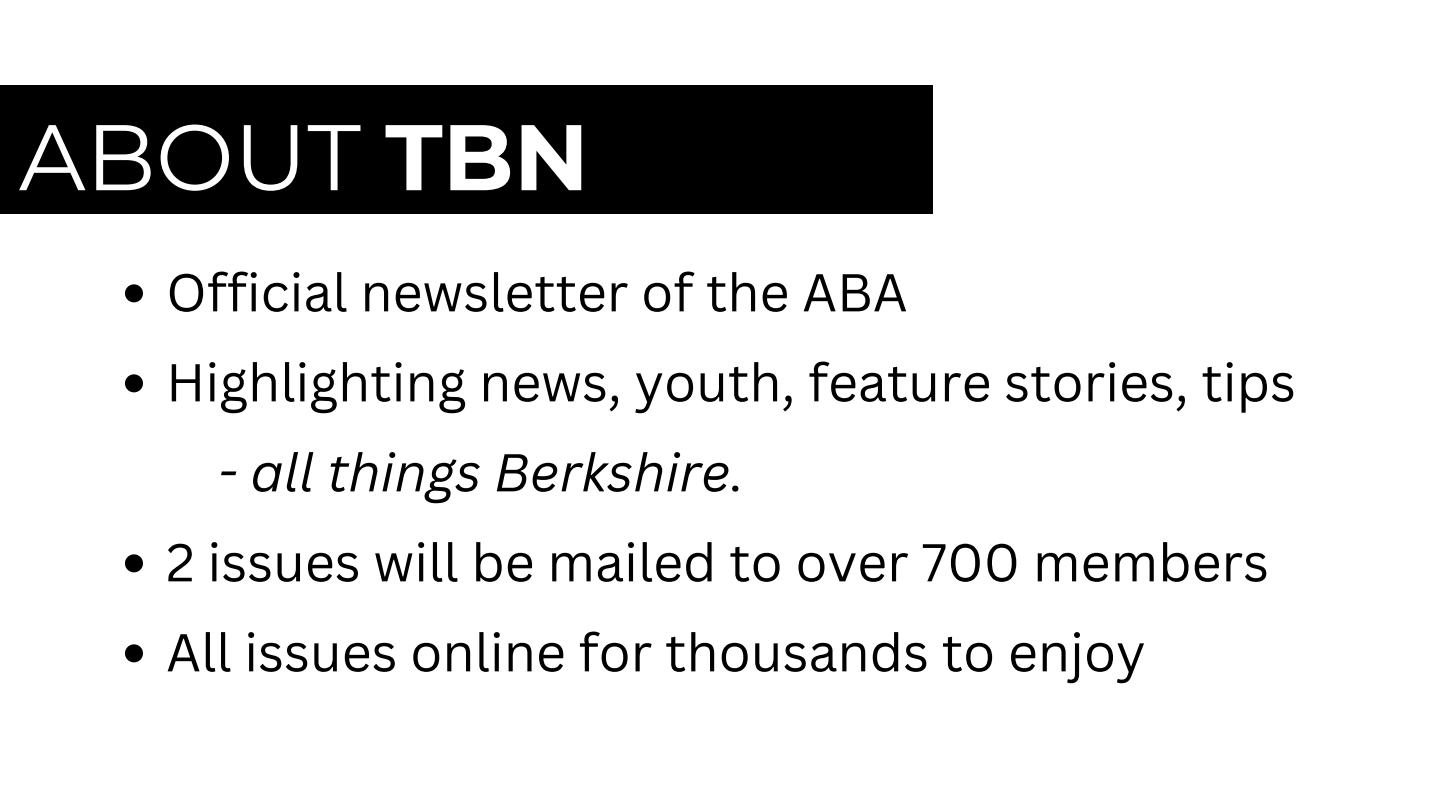
<style>
.page{position:relative;width:1440px;height:810px;background:#fff}
.page>*{position:absolute;margin:0;border:0;box-sizing:border-box;transform-origin:0 0}
.t1{font:93px "Montserrat";color:#fff}
.t2{font:52px "Canva Sans";color:#000}
.t3{font:italic 52px "Canva Sans";color:#000}
.s1{font-weight:700}
</style>
<div class="page">
<div style="left:0;top:85px;width:933px;height:128px;background:#000"></div>
<svg style="left:125px;top:284px;width:18px;height:18px"></svg>
<svg style="left:125px;top:374px;width:18px;height:18px"></svg>
<svg style="left:125px;top:554px;width:18px;height:18px"></svg>
<svg style="left:125px;top:644px;width:18px;height:18px"></svg>
<h1 class="t1" style="left:19px;top:100px;width:571px">ABOUT <span class="s1">TBN</span></h1>
<p class="t2" style="left:166px;top:256px;width:743px">Official newsletter of the ABA</p>
<p class="t2" style="left:166px;top:346px;width:1131px">Highlighting news, youth, feature stories, tips</p>
<p class="t3" style="left:218px;top:436px;width:528px">- all things Berkshire.</p>
<p class="t2" style="left:166px;top:526px;width:1104px">2 issues will be mailed to over 700 members</p>
<p class="t2" style="left:166px;top:616px;width:981px">All issues online for thousands to enjoy</p>
</div>
